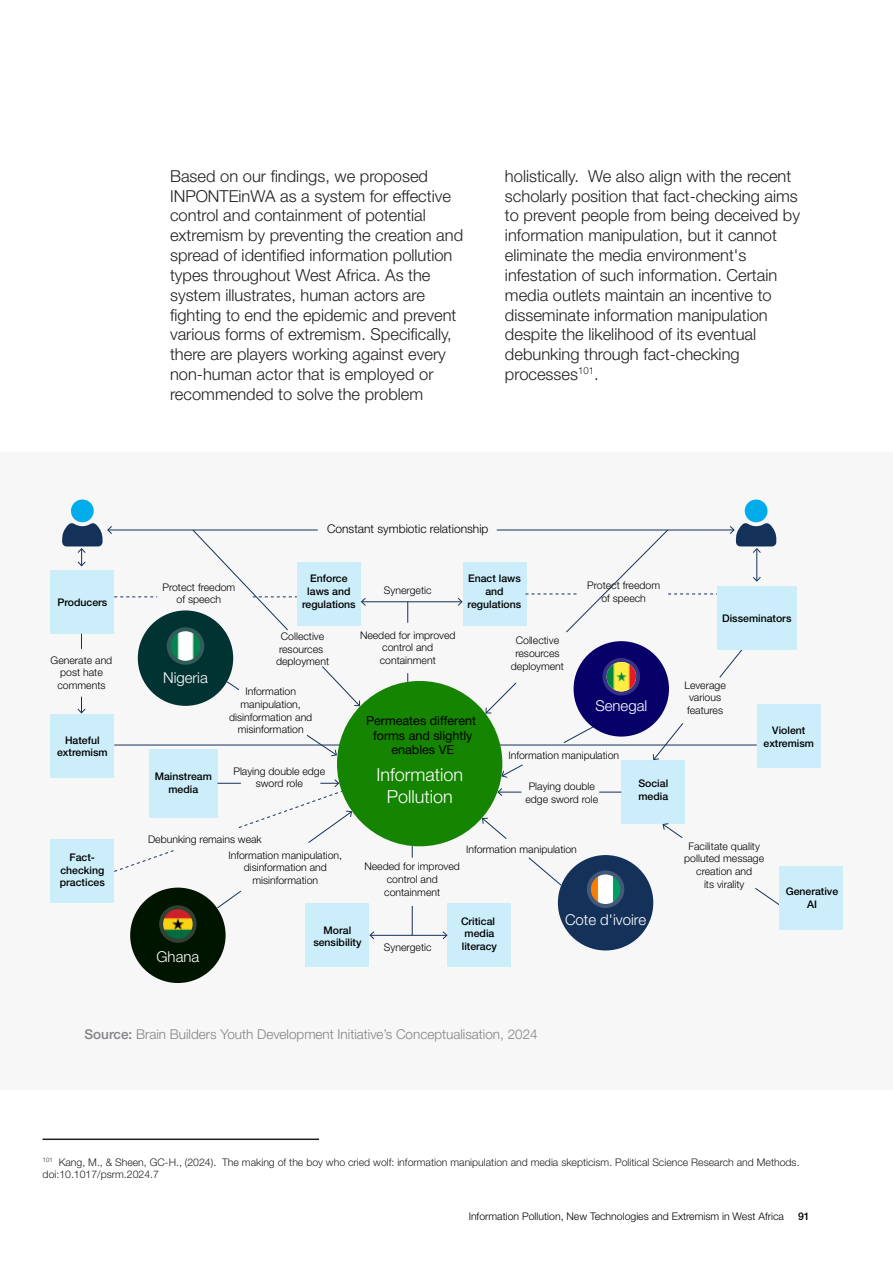
<style>
.page{position:relative;width:893px;height:1263px;background:#fff}
.page>*{position:absolute;margin:0;border:0;box-sizing:border-box;transform-origin:0 0}
.t1{font:300 18px/21.6px "Helvetica Neue LT Pro";color:#fff;text-align:center}
.t2{font:300 16.5px/19.8px "Helvetica Neue LT Pro";color:#231f20}
.t3{font:300 15px "Helvetica Neue LT Pro";color:#fff}
.t4{font:300 13.5px "Helvetica Neue LT Pro";color:#808285}
.t5{font:12.6px/14.4px "Helvetica Neue LT Pro";color:#000;text-align:center}
.t6{font:300 12px "Helvetica Neue LT Pro";color:#000}
.t7{font:300 10.5px/12.6px "Helvetica Neue LT Pro";color:#000;text-align:center}
.t8{font:500 10.5px/12.6px "Helvetica Neue LT Pro";color:#000;text-align:center}
.t9{font:300 10.5px/12.6px "Helvetica Neue LT Pro";color:#231f20}
.s1{font-weight:500}
</style>
<div class="page">
<div style="left:0;top:452px;width:893px;height:637px;background:#f7f7f7"></div>
<hr style="left:43px;top:1138px;width:276px;height:2px;background:#231f20">
<div style="left:50px;top:570px;width:64px;height:64px;background:#cceefb"></div>
<div style="left:50px;top:714px;width:64px;height:63px;background:#cceefb"></div>
<div style="left:149px;top:749px;width:68px;height:68px;background:#cceefb"></div>
<div style="left:305px;top:903px;width:64px;height:64px;background:#cceefb"></div>
<div style="left:448px;top:903px;width:63px;height:64px;background:#cceefb"></div>
<div style="left:621px;top:760px;width:64px;height:64px;background:#cceefb"></div>
<div style="left:757px;top:704px;width:64px;height:64px;background:#cceefb"></div>
<div style="left:463px;top:562px;width:64px;height:64px;background:#cceefb"></div>
<div style="left:297px;top:562px;width:64px;height:64px;background:#cceefb"></div>
<div style="left:50px;top:839px;width:64px;height:64px;background:#cceefb"></div>
<hr style="left:497px;top:530px;width:237px;height:1px;background:#14315a">
<hr style="left:108px;top:530px;width:210px;height:1px;background:#14315a">
<svg style="left:322px;top:666px;width:38px;height:41px"></svg>
<svg style="left:407px;top:602px;width:1px;height:21px"></svg>
<hr style="left:362px;top:601px;width:100px;height:1px;background:#14315a">
<svg style="left:458px;top:598px;width:5px;height:8px"></svg>
<svg style="left:361px;top:598px;width:5px;height:8px"></svg>
<svg style="left:485px;top:682px;width:32px;height:32px"></svg>
<svg style="left:653px;top:722px;width:31px;height:38px"></svg>
<svg style="left:719px;top:650px;width:24px;height:28px"></svg>
<hr style="left:114px;top:745px;width:643px;height:1px;background:#14315a">
<svg style="left:192px;top:529px;width:105px;height:102px"></svg>
<svg style="left:525px;top:529px;width:196px;height:104px"></svg>
<svg style="left:114px;top:596px;width:43px;height:1px"></svg>
<svg style="left:501px;top:764px;width:22px;height:14px"></svg>
<svg style="left:563px;top:726px;width:31px;height:17px"></svg>
<svg style="left:497px;top:788px;width:24px;height:8px"></svg>
<svg style="left:599px;top:792px;width:22px;height:1px"></svg>
<svg style="left:482px;top:818px;width:25px;height:21px"></svg>
<svg style="left:528px;top:857px;width:34px;height:29px"></svg>
<svg style="left:412px;top:906px;width:1px;height:29px"></svg>
<svg style="left:412px;top:846px;width:1px;height:12px"></svg>
<hr style="left:370px;top:935px;width:76px;height:1px;background:#14315a">
<svg style="left:443px;top:931px;width:5px;height:8px"></svg>
<svg style="left:369px;top:931px;width:5px;height:8px"></svg>
<svg style="left:216px;top:890px;width:25px;height:19px"></svg>
<svg style="left:114px;top:850px;width:60px;height:22px"></svg>
<svg style="left:662px;top:823px;width:21px;height:15px"></svg>
<svg style="left:755px;top:888px;width:24px;height:17px"></svg>
<svg style="left:78px;top:697px;width:7px;height:17px"></svg>
<svg style="left:306px;top:735px;width:31px;height:21px"></svg>
<svg style="left:226px;top:681px;width:14px;height:9px"></svg>
<div style="left:138px;top:610px;width:95px;height:96px;background:#003332;border-radius:50%"></div>
<div style="left:574px;top:641px;width:95px;height:95px;background:#080069;border-radius:50%"></div>
<div style="left:558px;top:855px;width:95px;height:95px;background:#14315a;border-radius:50%"></div>
<div style="left:130px;top:888px;width:96px;height:95px;background:#001500;border-radius:50%"></div>
<svg style="left:167px;top:627px;width:37px;height:38px"></svg>
<img style="left:171px;top:631px;width:29px;height:30px;border-radius:15px">
<svg style="left:159px;top:905px;width:38px;height:38px"></svg>
<img style="left:163px;top:909px;width:30px;height:30px;border-radius:15px">
<svg style="left:587px;top:870px;width:37px;height:38px"></svg>
<img style="left:591px;top:874px;width:29px;height:30px;border-radius:15px">
<svg style="left:603px;top:658px;width:37px;height:37px"></svg>
<img style="left:607px;top:662px;width:29px;height:29px;border-radius:15px">
<div style="left:779px;top:866px;width:64px;height:64px;background:#cceefb"></div>
<div style="left:717px;top:586px;width:80px;height:64px;background:#cceefb"></div>
<svg style="left:81px;top:634px;width:1px;height:15px"></svg>
<svg style="left:217px;top:779px;width:135px;height:64px"></svg>
<div style="left:71px;top:499px;width:23px;height:23px;background:#00acea;border-radius:50%"></div>
<div style="left:745px;top:499px;width:22px;height:23px;background:#00acea;border-radius:50%"></div>
<svg style="left:62px;top:523px;width:50px;height:43px"></svg>
<hr style="left:756px;top:549px;width:1px;height:32px;background:#14315a">
<svg style="left:730px;top:523px;width:46px;height:30px"></svg>
<svg style="left:753px;top:577px;width:8px;height:5px"></svg>
<div style="left:337px;top:681px;width:165px;height:165px;background:#158400;border-radius:50%"></div>
<p class="t2" style="left:170px;top:166px;width:295px">Based on our findings, we proposed INPONTEinWA as a system for effective control and containment of potential extremism by preventing the creation and spread of identified information pollution types throughout West Africa. As the system illustrates, human actors are fighting to end the epidemic and prevent various forms of extremism. Specifically, there are players working against every non-human actor that is employed or recommended to solve the problem</p>
<p class="t2" style="left:505px;top:166px;width:296px">holistically. We also align with the recent scholarly position that fact-checking aims to prevent people from being deceived by information manipulation, but it cannot eliminate the media environment's infestation of such information. Certain media outlets maintain an incentive to disseminate information manipulation despite the likelihood of its eventual debunking through fact-checking processes<sup>101</sup>.</p>
<p class="t8" style="left:57px;top:596px;width:52px">Producers</p>
<p class="t7" style="left:51px;top:653px;width:63px">Generate and post hate comments</p>
<p class="t8" style="left:57px;top:734px;width:52px">Hateful extremism</p>
<p class="t8" style="left:60px;top:851px;width:46px">Fact&shy;checking practices</p>
<p class="t7" style="left:162px;top:580px;width:74px">Protect freedom of speech</p>
<p class="t6" style="left:327px;top:521px;width:163px">Constant symbiotic relationship</p>
<p class="t8" style="left:302px;top:572px;width:55px">Enforce laws and regulations</p>
<p class="t7" style="left:384px;top:584px;width:49px">Synergetic</p>
<p class="t8" style="left:468px;top:572px;width:55px">Enact laws and regulations</p>
<p class="t7" style="left:587px;top:579px;width:74px">Protect freedom of speech</p>
<p class="t3" style="left:163px;top:668px;width:46px">Nigeria</p>
<p class="t8" style="left:155px;top:770px;width:58px">Mainstream media</p>
<p class="t7" style="left:276px;top:630px;width:55px">Collective resources deployment</p>
<p class="t7" style="left:360px;top:628px;width:97px">Needed for improved control and containment</p>
<p class="t7" style="left:229px;top:685px;width:85px">Information manipulation, disinformation and misinformation</p>
<p class="t7" style="left:233px;top:764px;width:93px">Playing double edge sword role</p>
<p class="t5" style="left:366px;top:713px;width:111px">Permeates different forms and slightly enables VE</p>
<p class="t1" style="left:376px;top:764px;width:88px">Information<br>Pollution</p>
<p class="t7" style="left:511px;top:634px;width:55px">Collective resources deployment</p>
<p class="t3" style="left:595px;top:696px;width:53px">Senegal</p>
<p class="t7" style="left:508px;top:749px;width:112px">Information manipulation</p>
<p class="t7" style="left:525px;top:780px;width:74px">Playing double edge sword role</p>
<p class="t8" style="left:638px;top:777px;width:31px;text-align:left">Social media</p>
<p class="t7" style="left:148px;top:832px;width:115px">Debunking remains weak</p>
<p class="t7" style="left:228px;top:848px;width:115px">Information manipulation, disinformation and misinformation</p>
<p class="t7" style="left:466px;top:843px;width:112px">Information manipulation</p>
<p class="t7" style="left:364px;top:860px;width:97px">Needed for improved control and containment</p>
<p class="t3" style="left:156px;top:947px;width:44px">Ghana</p>
<p class="t8" style="left:313px;top:923px;width:50px">Moral sensibility</p>
<p class="t8" style="left:461px;top:915px;width:38px;text-align:left">Critical media literacy</p>
<p class="t7" style="left:384px;top:940px;width:49px">Synergetic</p>
<p class="t3" style="left:565px;top:910px;width:83px">Cote d'ivoire</p>
<p class="t8" style="left:722px;top:612px;width:71px">Disseminators</p>
<p class="t7" style="left:684px;top:679px;width:43px;text-align:left">Leverage various features</p>
<p class="t8" style="left:763px;top:724px;width:52px">Violent extremism</p>
<p class="t7" style="left:684px;top:839px;width:81px">Facilitate quality polluted message creation and<br>its virality</p>
<p class="t8" style="left:786px;top:885px;width:54px">Generative<br>AI</p>
<p class="t4" style="left:85px;top:1026px;width:455px"><span class="s1">Source:</span> Brain Builders Youth Development Initiative’s Conceptualisation, 2024</p>
<p class="t9" style="left:43px;top:1155px;width:758px"><sup>101</sup> Kang, M., &amp; Sheen, GC-H., (2024). The making of the boy who cried wolf: information manipulation and media skepticism. Political Science Research and Methods. doi:10.1017/psrm.2024.7</p>
<p class="t7" style="left:469px;top:1210px;width:317px">Information Pollution, New Technologies and Extremism in West Africa</p>
<p class="t8" style="left:798px;top:1210px;width:13px">91</p>
</div>
